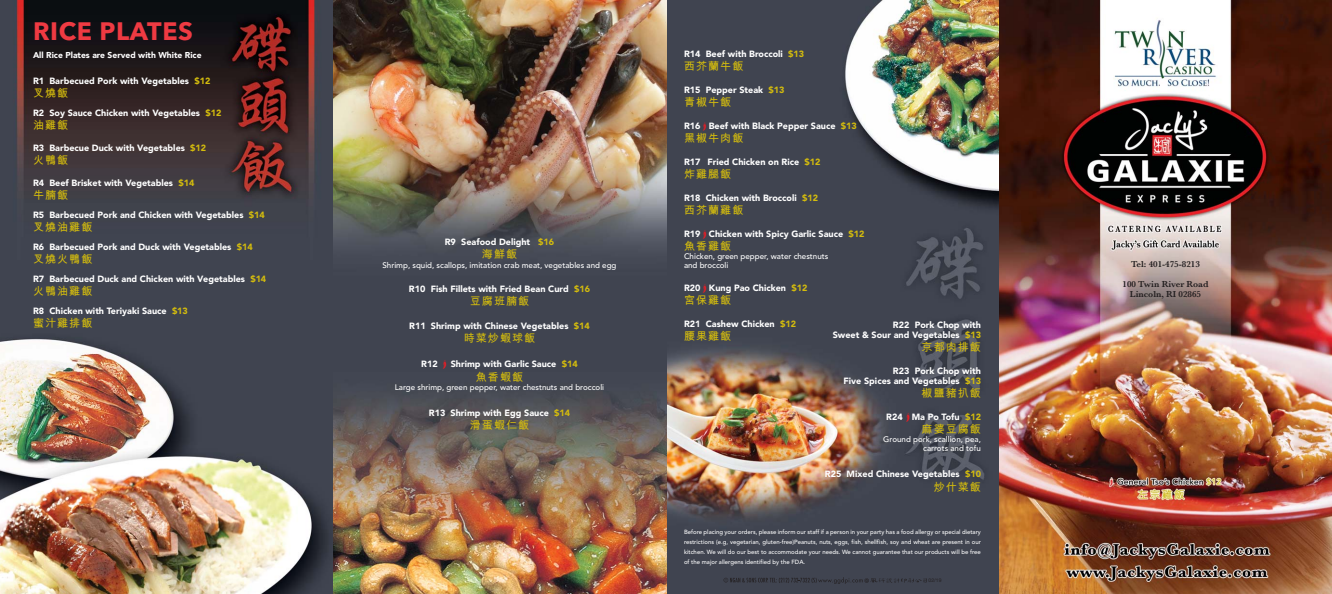
<style>
.page{position:relative;width:1332px;height:594px;background:#fff}
.page>*{position:absolute;margin:0;border:0;box-sizing:border-box;transform-origin:0 0}
.t1{font:700 25px "Avenir Next";letter-spacing:.025em;color:#ef3a42}
.t2{font:11px "M Hei HK Bold Supp";letter-spacing:.1em;color:#d4bc0d}
.t3{font:900 9px/10px "Avenir";color:#fff;text-align:right}
.t4{font:600 9px/10px "Baskerville";color:#231f20;text-align:center}
.t5{font:900 8.5px "Avenir";color:#fff}
.t6{font:500 8px/9px "Avenir";color:#fff}
.t7{font:500 6px/10px "Avenir";color:#fff;text-align:justify}
.t8{font:5px "Helvetica Neue";color:#231f20}
.s1{color:#d4bc0d}
.s2{font-family:"DG Chilifont";font-weight:400;font-size:8.5px;color:#ed1c24}
.s3{font-family:"DG Chilifont";font-weight:400;color:#ed1c24}
</style>
<div class="page">
<img style="left:999px;top:0;width:333px;height:594px">
<img style="left:666px;top:0;width:333px;height:594px">
<img style="left:0;top:0;width:333px;height:594px">
<img style="left:333px;top:0;width:333px;height:594px">
<svg style="left:724px;top:577px;width:203px;height:7px"></svg>
<h1 class="t1" style="left:33px;top:17px;width:161px">RICE PLATES</h1>
<p class="t5" style="left:33px;top:52px;width:170px">All Rice Plates are Served with White Rice</p>
<p class="t3" style="left:684px;top:50px;width:122px">R14 Beef with Broccoli <span class="s1">$13</span></p>
<p class="t2" style="left:684px;top:60px;width:61px">西芥蘭牛飯</p>
<p class="t3" style="left:684px;top:86px;width:102px">R15 Pepper Steak <span class="s1">$13</span></p>
<p class="t2" style="left:684px;top:96px;width:49px">青椒牛飯</p>
<p class="t3" style="left:684px;top:122px;width:174px">R16 <span class="s2">3</span> Beef with Black Pepper Sauce <span class="s1">$13</span></p>
<p class="t2" style="left:684px;top:132px;width:61px">黑椒牛肉飯</p>
<p class="t3" style="left:684px;top:158px;width:138px">R17 Fried Chicken on Rice <span class="s1">$12</span></p>
<p class="t2" style="left:684px;top:168px;width:49px">炸雞腿飯</p>
<p class="t3" style="left:684px;top:194px;width:136px">R18 Chicken with Broccoli <span class="s1">$12</span></p>
<p class="t2" style="left:684px;top:204px;width:61px">西芥蘭雞飯</p>
<p class="t3" style="left:684px;top:230px;width:182px">R19 <span class="s3">3</span> Chicken with Spicy Garlic Sauce <span class="s1">$12</span></p>
<p class="t2" style="left:684px;top:240px;width:49px">魚香雞飯</p>
<p class="t6" style="left:684px;top:253px;width:146px">Chicken, green pepper, water chestnuts and broccoli</p>
<p class="t3" style="left:684px;top:284px;width:125px">R20 <span class="s3">3</span> Kung Pao Chicken <span class="s1">$12</span></p>
<p class="t2" style="left:684px;top:294px;width:49px">宮保雞飯</p>
<p class="t3" style="left:684px;top:320px;width:114px">R21 Cashew Chicken <span class="s1">$12</span></p>
<p class="t2" style="left:684px;top:330px;width:49px">腰果雞飯</p>
<p class="t3" style="left:33px;top:77px;width:179px">R1 Barbecued Pork with Vegetables <span class="s1">$12</span></p>
<p class="t2" style="left:33px;top:87px;width:37px">叉燒飯</p>
<p class="t3" style="left:33px;top:109px;width:190px">R2 Soy Sauce Chicken with Vegetables <span class="s1">$12</span></p>
<p class="t2" style="left:33px;top:119px;width:37px">油雞飯</p>
<p class="t3" style="left:33px;top:144px;width:175px">R3 Barbecue Duck with Vegetables <span class="s1">$12</span></p>
<p class="t2" style="left:33px;top:154px;width:37px">火鴨飯</p>
<p class="t3" style="left:33px;top:179px;width:163px">R4 Beef Brisket with Vegetables <span class="s1">$14</span></p>
<p class="t2" style="left:33px;top:189px;width:37px">牛腩飯</p>
<p class="t3" style="left:33px;top:211px;width:233px">R5 Barbecued Pork and Chicken with Vegetables <span class="s1">$14</span></p>
<p class="t2" style="left:33px;top:221px;width:61px">叉燒油雞飯</p>
<p class="t3" style="left:33px;top:243px;width:221px">R6 Barbecued Pork and Duck with Vegetables <span class="s1">$14</span></p>
<p class="t2" style="left:33px;top:253px;width:61px">叉燒火鴨飯</p>
<p class="t3" style="left:33px;top:275px;width:235px">R7 Barbecued Duck and Chicken with Vegetables <span class="s1">$14</span></p>
<p class="t2" style="left:33px;top:285px;width:61px">火鴨油雞飯</p>
<p class="t3" style="left:33px;top:307px;width:156px">R8 Chicken with Teriyaki Sauce <span class="s1">$13</span></p>
<p class="t2" style="left:33px;top:317px;width:61px">蜜汁雞排飯</p>
<p class="t3" style="left:833px;top:320px;width:150px">R22 Pork Chop with<br>Sweet &amp; Sour and Vegetables <span class="s1">$13</span></p>
<p class="t2" style="left:922px;top:341px;width:61px">京都肉排飯</p>
<p class="t3" style="left:844px;top:366px;width:139px">R23 Pork Chop with<br>Five Spices and Vegetables <span class="s1">$13</span></p>
<p class="t2" style="left:922px;top:387px;width:61px">椒鹽豬扒飯</p>
<p class="t3" style="left:886px;top:412px;width:96px">R24 <span class="s3">3</span> Ma Po Tofu <span class="s1">$12</span></p>
<p class="t2" style="left:922px;top:423px;width:61px">麻婆豆腐飯</p>
<p class="t6" style="left:883px;top:435px;width:99px;text-align:right">Ground pork, scallion, pea, carrots and tofu</p>
<p class="t3" style="left:825px;top:469px;width:158px">R25 Mixed Chinese Vegetables <span class="s1">$10</span></p>
<p class="t2" style="left:934px;top:481px;width:49px">炒什菜飯</p>
<p class="t3" style="left:445px;top:238px;width:111px">R9 Seafood Delight <span class="s1">$16</span></p>
<p class="t2" style="left:482px;top:248px;width:37px">海鮮飯</p>
<p class="t6" style="left:383px;top:262px;width:235px">Shrimp, squid, scallops, imitation crab meat, vegetables and egg</p>
<p class="t3" style="left:409px;top:285px;width:183px">R10 Fish Fillets with Fried Bean Curd <span class="s1">$16</span></p>
<p class="t2" style="left:470px;top:295px;width:61px">豆腐班腩飯</p>
<p class="t3" style="left:409px;top:322px;width:182px">R11 Shrimp with Chinese Vegetables <span class="s1">$14</span></p>
<p class="t2" style="left:464px;top:332px;width:73px">時菜炒蝦球飯</p>
<p class="t3" style="left:421px;top:360px;width:158px">R12 <span class="s3">3</span> Shrimp with Garlic Sauce <span class="s1">$14</span></p>
<p class="t2" style="left:476px;top:371px;width:49px">魚香蝦飯</p>
<p class="t6" style="left:395px;top:384px;width:211px">Large shrimp, green pepper, water chestnuts and broccoli</p>
<p class="t3" style="left:429px;top:409px;width:143px">R13 Shrimp with Egg Sauce <span class="s1">$14</span></p>
<p class="t2" style="left:470px;top:419px;width:61px">滑蛋蝦仁飯</p>
<p class="t7" style="left:684px;top:528px;width:298px">Before placing your orders, please inform our staff if a person in your party has a food allergy or special dietary restrictions (e.g, vegetarian, gluten-free)Peanuts, nuts, eggs, fish, shellfish, soy and wheat are present in our kitchen. We will do our best to accommodate your needs. We cannot guarantee that our products will be free of the major allergens identified by the FDA.</p>
<p class="t8" style="left:929px;top:578px;width:14px">02/19</p>
<p class="t4" style="left:1131px;top:259px;width:70px">Tel: 401-475-8213</p>
<p class="t4" style="left:1123px;top:279px;width:87px">100 Twin River Road<br>Lincoln, RI 02865</p>
</div>
